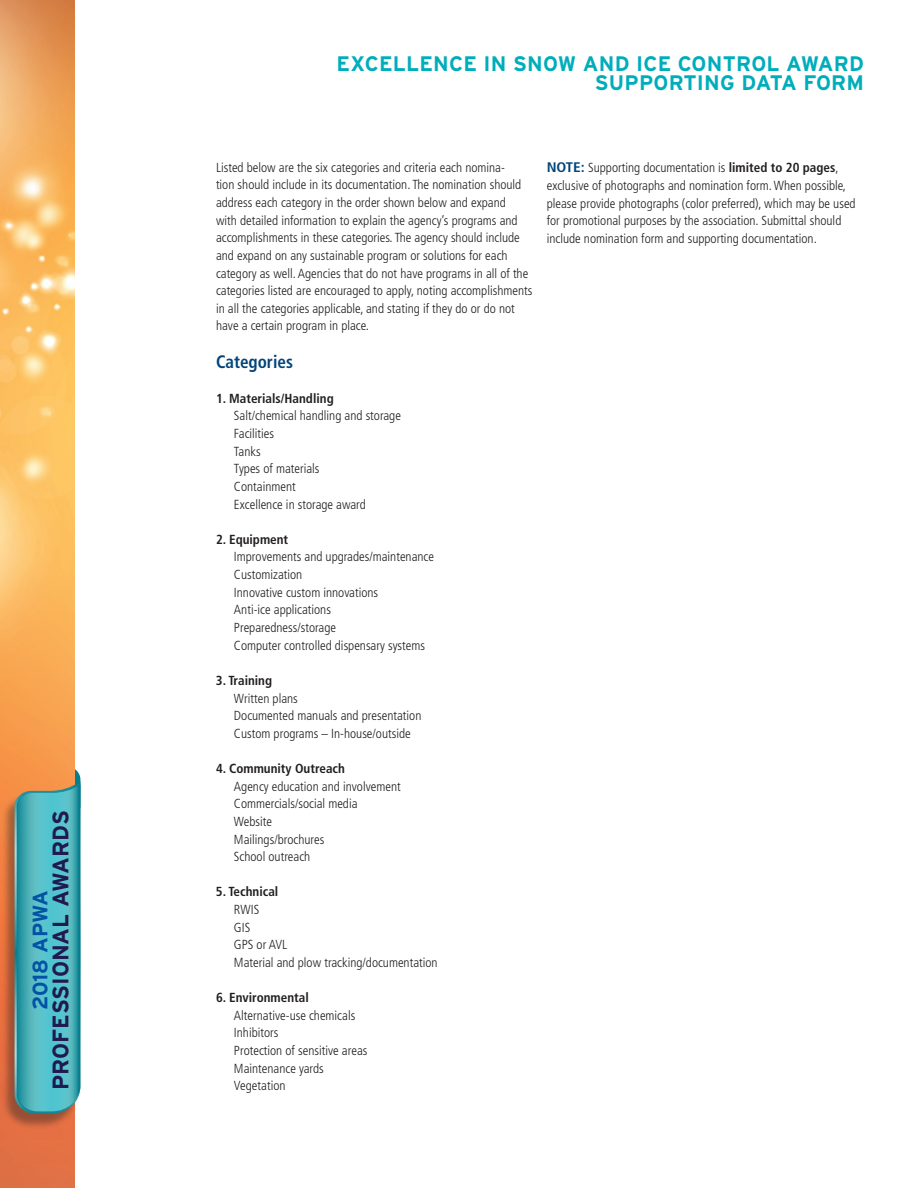
<style>
.page{position:relative;width:918px;height:1188px;background:#fff}
.page>*{position:absolute;margin:0;border:0;box-sizing:border-box;transform-origin:0 0}
.t1{font:700 22.5px "Interstate";color:#1f1a4f}
.t2{font:700 21px/19.5px "Interstate";letter-spacing:.01em;color:#00adbb;text-align:right}
.t3{font:700 21px "Interstate";letter-spacing:-.005em;color:#0353a5}
.t4{font:700 condensed 18px "Frutiger LT";color:#00447b;scale:.95 1}
.t5{font:300 condensed 13.2px/17.7px "Frutiger LT";color:#231f20}
.t6{font:700 condensed 13.2px "Frutiger LT";color:#231f20}
.s1{font-weight:700;font-size:13.8px;color:#00447b}
.s2{font-weight:700}
</style>
<div class="page">
<img style="left:0;top:0;width:75px;height:1188px">
<div style="left:1px;top:785px;width:79px;height:345px;background:#231f20;opacity:.4"></div>
<svg style="left:13px;top:766px;width:68px;height:349px;background:#59afb2"></svg>
<h1 class="t1" style="left:48px;top:1090px;width:282px;rotate:-90deg">PROFESSIONAL AWARDS</h1>
<h2 class="t3" style="left:28px;top:1010px;width:121px;rotate:-90deg">2018 APWA</h2>
<h2 class="t2" style="left:337px;top:54px;width:529px">EXCELLENCE IN SNOW AND ICE CONTROL AWARD<br>SUPPORTING DATA FORM</h2>
<p class="t5" style="left:216px;top:159px;width:318px">Listed below are the six categories and criteria each nomina-<br>tion should include in its documentation. The nomination should address each category in the order shown below and expand<br>with detailed information to explain the agency’s programs and accomplishments in these categories. The agency should include and expand on any sustainable program or solutions for each category as well. Agencies that do not have programs in all of the categories listed are encouraged to apply, noting accomplishments in all the categories applicable, and stating if they do or do not have a certain program in place.</p>
<h3 class="t4" style="left:216px;top:351px;width:83px">Categories</h3>
<p class="t6" style="left:216px;top:390px;width:119px">1. Materials/Handling</p>
<p class="t5" style="left:234px;top:407px;width:168px">Salt/chemical handling and storage<br>Facilities<br>Tanks<br>Types of materials<br>Containment<br>Excellence in storage award</p>
<p class="t6" style="left:216px;top:531px;width:74px">2. Equipment</p>
<p class="t5" style="left:234px;top:548px;width:202px">Improvements and upgrades/maintenance<br>Customization<br>Innovative custom innovations<br>Anti-ice applications<br>Preparedness/storage<br>Computer controlled dispensary systems</p>
<p class="t6" style="left:216px;top:672px;width:58px">3. Training</p>
<p class="t5" style="left:234px;top:689px;width:189px">Written plans<br>Documented manuals and presentation<br>Custom programs – In-house/outside</p>
<p class="t6" style="left:216px;top:761px;width:131px">4. Community Outreach</p>
<p class="t5" style="left:234px;top:777px;width:168px">Agency education and involvement<br>Commercials/social media<br>Website<br>Mailings/brochures<br>School outreach</p>
<p class="t6" style="left:216px;top:884px;width:64px">5. Technical</p>
<p class="t5" style="left:234px;top:901px;width:205px">RWIS<br>GIS<br>GPS or AVL<br>Material and plow tracking/documentation</p>
<p class="t6" style="left:216px;top:990px;width:94px">6. Environmental</p>
<p class="t5" style="left:234px;top:1007px;width:135px">Alternative-use chemicals<br>Inhibitors<br>Protection of sensitive areas<br>Maintenance yards<br>Vegetation</p>
<p class="t5" style="left:547px;top:159px;width:310px"><span class="s1">NOTE:</span> Supporting documentation is <span class="s2">limited to 20 pages</span>, exclusive of photographs and nomination form. When possible, please provide photographs (color preferred), which may be used for promotional purposes by the association. Submittal should include nomination form and supporting documentation.</p>
</div>
